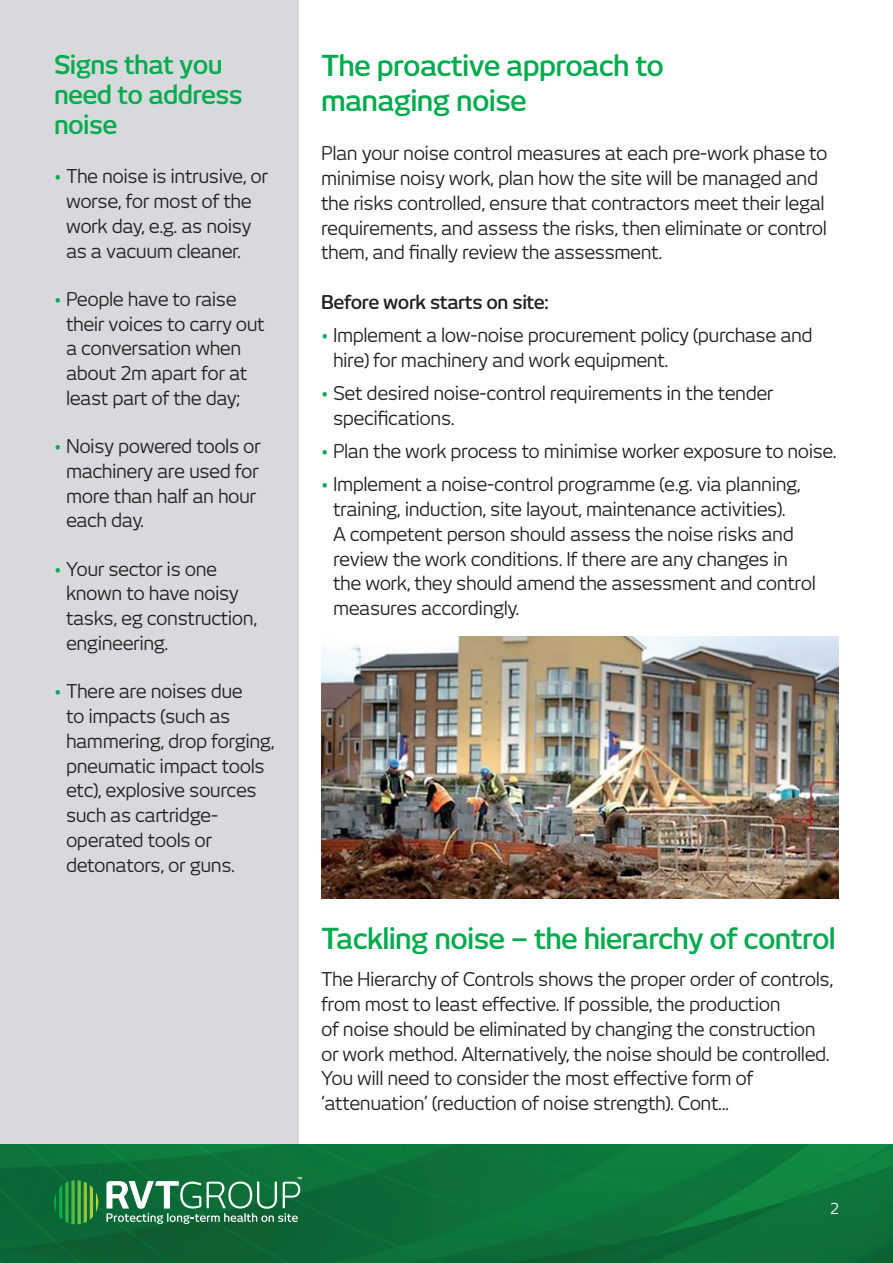
<style>
.page{position:relative;width:893px;height:1263px;background:#fff}
.page>*{position:absolute;margin:0;border:0;box-sizing:border-box;transform-origin:0 0}
.t1{font:600 28.5px/34.5px "New June";letter-spacing:-.025em;color:#00ab4d}
.t2{font:600 25.5px/30px "New June";letter-spacing:-.025em;color:#00ab4d}
.t3{font:18.75px/24.8px "New June";letter-spacing:-.025em;color:#231f20}
.t4{font:600 18.75px "New June";letter-spacing:-.025em;color:#231f20}
.t5{font:15px "New June";color:#fff}
.s1{font-size:17.1px;color:#00ab4d}
</style>
<div class="page">
<div style="left:0;top:0;width:299px;height:1144px;background:#d8d9dc"></div>
<img style="left:0;top:1144px;width:893px;height:119px">
<svg style="left:106px;top:1177px;width:196px;height:47px;background:#488e68"></svg>
<svg style="left:54px;top:1180px;width:44px;height:44px;background:#2d8b3b"></svg>
<img style="left:321px;top:636px;width:518px;height:263px">
<h2 class="t2" style="left:54px;top:49px;width:190px">Signs that you need to address noise</h2>
<p class="t3" style="left:66px;top:164px;width:204px;text-indent:-12px"><span class="s1">•</span> The noise is intrusive, or worse, for most of the work day, e.g. as noisy as a vacuum cleaner.</p>
<p class="t3" style="left:66px;top:286px;width:200px;text-indent:-12px"><span class="s1">•</span> People have to raise their voices to carry out a conversation when about 2m apart for at least part of the day;</p>
<p class="t3" style="left:66px;top:434px;width:196px;text-indent:-12px"><span class="s1">•</span> Noisy powered tools or machinery are used for more than half an hour each day.</p>
<p class="t3" style="left:66px;top:556px;width:193px;text-indent:-12px"><span class="s1">•</span> Your sector is one known to have noisy tasks, eg construction, engineering.</p>
<p class="t3" style="left:66px;top:679px;width:210px;text-indent:-12px"><span class="s1">•</span> There are noises due<br>to impacts (such as hammering, drop forging, pneumatic impact tools etc), explosive sources such as cartridge&shy;operated tools or detonators, or guns.</p>
<h1 class="t1" style="left:321px;top:48px;width:345px">The proactive approach to managing noise</h1>
<p class="t3" style="left:321px;top:141px;width:508px">Plan your noise control measures at each pre-work phase to minimise noisy work, plan how the site will be managed and the risks controlled, ensure that contractors meet their legal requirements, and assess the risks, then eliminate or control them, and finally review the assessment.</p>
<p class="t4" style="left:321px;top:291px;width:229px">Before work starts on site:</p>
<p class="t3" style="left:333px;top:323px;width:481px;text-indent:-12px"><span class="s1">•</span> Implement a low-noise procurement policy (purchase and hire) for machinery and work equipment.</p>
<p class="t3" style="left:333px;top:381px;width:442px;text-indent:-12px"><span class="s1">•</span> Set desired noise-control requirements in the tender specifications.</p>
<p class="t3" style="left:321px;top:439px;width:517px"><span class="s1">•</span> Plan the work process to minimise worker exposure to noise.</p>
<p class="t3" style="left:333px;top:472px;width:484px;text-indent:-12px"><span class="s1">•</span> Implement a noise-control programme (e.g. via planning, training, induction, site layout, maintenance activities).<br>A competent person should assess the noise risks and review the work conditions. If there are any changes in the work, they should amend the assessment and control measures accordingly.</p>
<h1 class="t1" style="left:321px;top:921px;width:516px">Tackling noise – the hierarchy of control</h1>
<p class="t3" style="left:321px;top:967px;width:514px">The Hierarchy of Controls shows the proper order of controls, from most to least effective. If possible, the production<br>of noise should be eliminated by changing the construction or work method. Alternatively, the noise should be controlled.<br>You will need to consider the most effective form of ‘attenuation’ (reduction of noise strength). Cont...</p>
<p class="t5" style="left:830px;top:1200px;width:10px">2</p>
</div>
